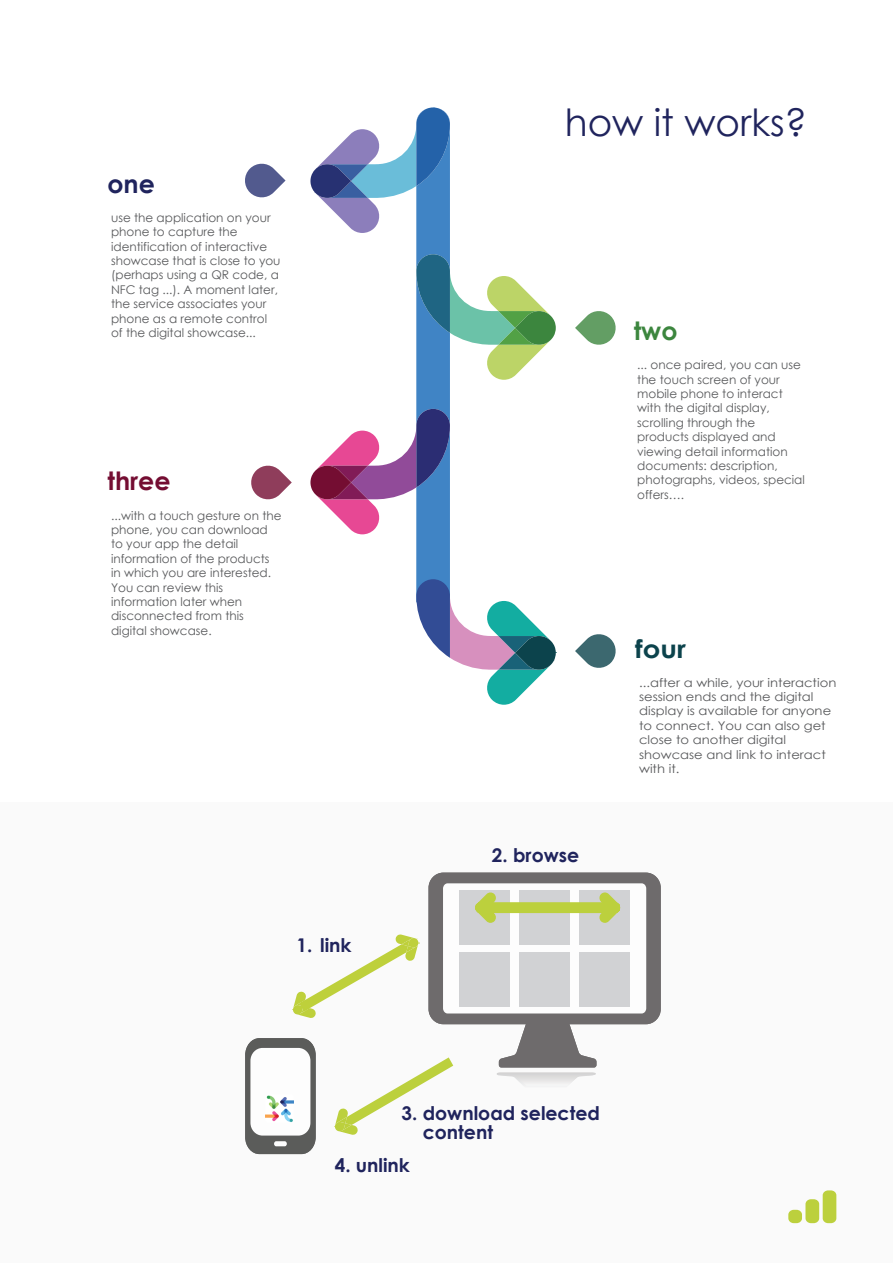
<style>
.page{position:relative;width:893px;height:1263px;background:#fff}
.page>*{position:absolute;margin:0;border:0;box-sizing:border-box;transform-origin:0 0}
.t1{font:37.5px "Century Gothic";color:#20245d}
.t2{font:700 25.2px "Century Gothic";color:#740d32}
.t3{font:700 25.2px "Century Gothic";color:#0c434c;scale:1.09 1}
.t4{font:700 25.2px "Century Gothic";color:#20245d}
.t5{font:700 25.2px "Century Gothic";color:#3c863e}
.t6{font:700 18.9px/19.4px "Century Gothic";color:#20245d}
.t7{font:12px/14.4px "Century Gothic";color:#58595b}
.t8{font:12px/14.4px "Century Gothic";color:#58595b;scale:1.09 1}
</style>
<div class="page">
<div style="left:0;top:802px;width:893px;height:461px;background:#fafafa"></div>
<div style="left:805px;top:1199px;width:14px;height:24px;background:#bcd03d;border-radius:5px"></div>
<div style="left:788px;top:1210px;width:14px;height:13px;background:#bcd03d;border-radius:5px"></div>
<div style="left:823px;top:1190px;width:13px;height:33px;background:#bcd03d;border-radius:5px"></div>
<svg style="left:251px;top:466px;width:41px;height:33px"></svg>
<svg style="left:575px;top:311px;width:41px;height:34px"></svg>
<svg style="left:310px;top:107px;width:246px;height:598px"></svg>
<svg style="left:575px;top:634px;width:41px;height:34px"></svg>
<svg style="left:245px;top:164px;width:41px;height:33px"></svg>
<svg style="left:497px;top:1024px;width:99px;height:61px"></svg>
<div style="left:428px;top:872px;width:233px;height:152px;background:#6e6b6c;border-radius:15px"></div>
<div style="left:443px;top:883px;width:203px;height:130px;background:#fff;border-radius:5px"></div>
<svg style="left:245px;top:1038px;width:71px;height:116px;background:#6a6b69"></svg>
<div style="left:250px;top:1048px;width:60px;height:87px;background:#fff;border-radius:12px"></div>
<div style="left:274px;top:1141px;width:13px;height:5px;background:#fff;border-radius:2px"></div>
<div style="left:460px;top:890px;width:50px;height:54px;background:#d1d2d4"></div>
<div style="left:519px;top:890px;width:51px;height:54px;background:#d1d2d4"></div>
<div style="left:579px;top:890px;width:51px;height:54px;background:#d1d2d4"></div>
<div style="left:460px;top:952px;width:50px;height:55px;background:#d1d2d4"></div>
<div style="left:519px;top:952px;width:51px;height:55px;background:#d1d2d4"></div>
<div style="left:579px;top:952px;width:51px;height:55px;background:#d1d2d4"></div>
<svg style="left:335px;top:1057px;width:118px;height:78px"></svg>
<svg style="left:293px;top:934px;width:125px;height:84px"></svg>
<svg style="left:475px;top:892px;width:146px;height:31px"></svg>
<img style="left:265px;top:1095px;width:28px;height:27px">
<h2 class="t4" style="left:107px;top:164px;width:49px">one</h2>
<p class="t7" style="left:111px;top:210px;width:171px">use the application on your phone to capture the identification of interactive showcase that is close to you (perhaps using a QR code, a<br>NFC tag ...). A moment later, the service associates your phone as a remote control of the digital showcase...</p>
<h2 class="t2" style="left:107px;top:462px;width:64px">three</h2>
<p class="t7" style="left:111px;top:508px;width:172px">...with a touch gesture on the phone, you can download to your app the detail information of the products in which you are interested.<br>You can review this information later when disconnected from this digital showcase.</p>
<h3 class="t6" style="left:296px;top:935px;width:57px">1. link</h3>
<h1 class="t1" style="left:565px;top:96px;width:244px">how it works?</h1>
<h2 class="t5" style="left:634px;top:312px;width:45px">two</h2>
<p class="t7" style="left:637px;top:357px;width:169px">... once paired, you can use the touch screen of your mobile phone to interact with the digital display, scrolling through the products displayed and viewing detail information documents: description, photographs, videos, special offers….</p>
<h2 class="t3" style="left:635px;top:629px;width:48px">four</h2>
<h3 class="t6" style="left:492px;top:845px;width:89px">2. browse</h3>
<p class="t8" style="left:639px;top:675px;width:182px">...after a while, your interaction session ends and the digital display is available for anyone to connect. You can also get close to another digital showcase and link to interact with it.</p>
<h3 class="t6" style="left:423px;top:1102px;width:179px;text-indent:-21px">3. download selected content</h3>
<h3 class="t6" style="left:335px;top:1155px;width:76px">4. unlink</h3>
</div>
